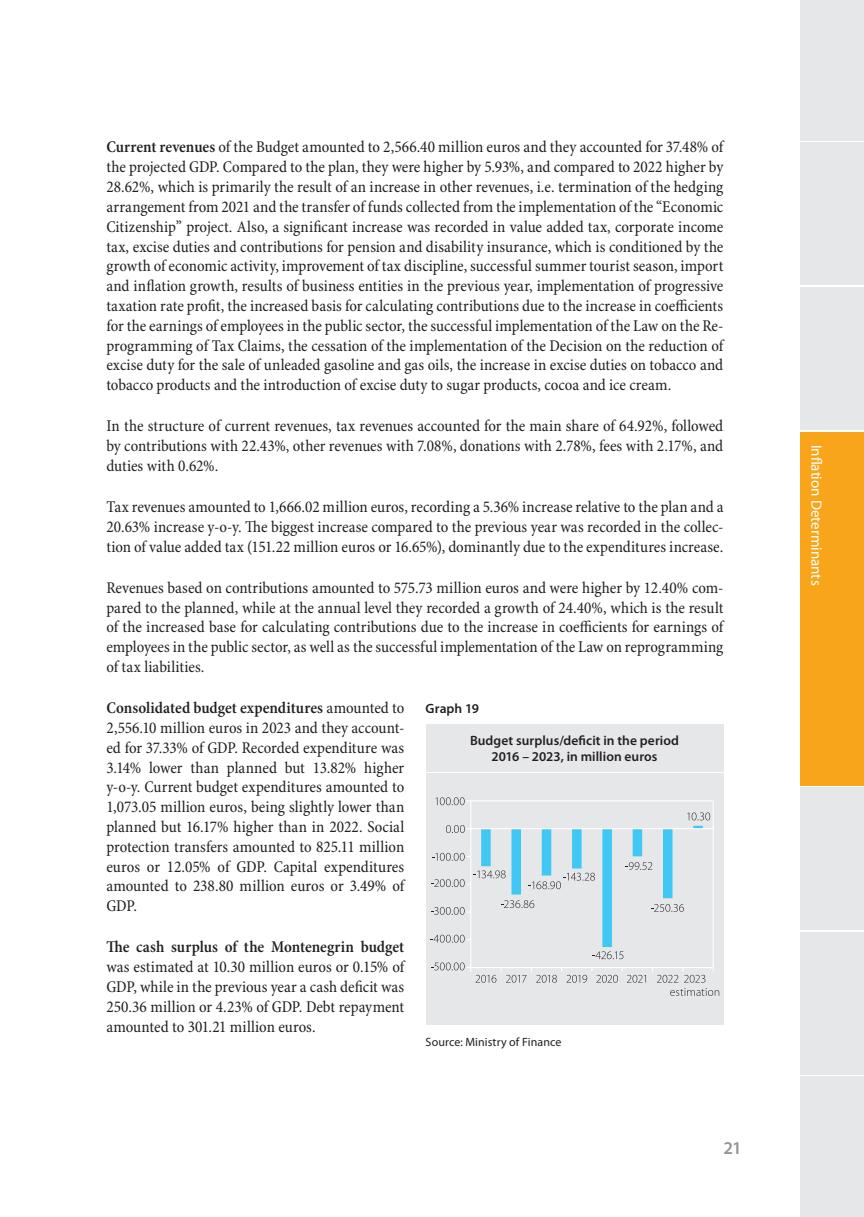
<style>
.page{position:relative;width:864px;height:1217px;background:#fff}
.page>*{position:absolute;margin:0;border:0;box-sizing:border-box;transform-origin:0 0}
.t1{font:600 18px "Myriad Pro";color:#939598}
.t2{font:condensed 16.5px/19.8px "Minion Pro";color:#231f20;text-align:justify}
.t3{font:600 condensed 16.5px "Minion Pro";letter-spacing:-.005em;color:#231f20}
.t4{font:15px "Myriad Pro";color:#fff}
.t5{font:600 13.5px/16.2px "Myriad Pro";letter-spacing:.005em;color:#231f20;text-align:center}
.t6{font:12px "Myriad Pro";letter-spacing:.005em;color:#231f20}
.s1{font-weight:600}
</style>
<div class="page">
<div style="left:799px;top:0;width:64px;height:140px;background:#e6e7e9"></div>
<div style="left:799px;top:1076px;width:64px;height:140px;background:#e6e7e9"></div>
<div style="left:799px;top:931px;width:64px;height:143px;background:#e6e7e9"></div>
<div style="left:799px;top:787px;width:64px;height:142px;background:#e6e7e9"></div>
<div style="left:799px;top:287px;width:64px;height:142px;background:#e6e7e9"></div>
<div style="left:799px;top:142px;width:64px;height:143px;background:#e6e7e9"></div>
<div style="left:799px;top:432px;width:64px;height:352px;background:#f9a51b"></div>
<div style="left:425px;top:773px;width:298px;height:250px;background:#e6e7e9"></div>
<div style="left:425px;top:724px;width:298px;height:47px;background:#e6e7e9"></div>
<hr style="left:470px;top:800px;width:242px;height:1px;background:#fff">
<hr style="left:470px;top:800px;width:1px;height:167px;background:#fff">
<hr style="left:712px;top:800px;width:1px;height:167px;background:#fff">
<svg style="left:435px;top:797px;width:35px;height:8px"></svg>
<svg style="left:430px;top:812px;width:289px;height:183px"></svg>
<p class="t2" style="left:106px;top:138px;width:618px"><span class="s1">Current revenues</span> of the Budget amounted to 2,566.40 million euros and they accounted for 37.48% of the projected GDP. Compared to the plan, they were higher by 5.93%, and compared to 2022 higher by 28.62%, which is primarily the result of an increase in other revenues, i.e. termination of the hedging arrangement from 2021 and the transfer of funds collected from the implementation of the “Economic Citizenship” project. Also, a significant increase was recorded in value added tax, corporate income tax, excise duties and contributions for pension and disability insurance, which is conditioned by the growth of economic activity, improvement of tax discipline, successful summer tourist season, import and inflation growth, results of business entities in the previous year, implementation of progressive taxation rate profit, the increased basis for calculating contributions due to the increase in coefficients for the earnings of employees in the public sector, the successful implementation of the Law on the Re&shy;programming of Tax Claims, the cessation of the implementation of the Decision on the reduction of excise duty for the sale of unleaded gasoline and gas oils, the increase in excise duties on tobacco and tobacco products and the introduction of excise duty to sugar products, cocoa and ice cream.</p>
<p class="t2" style="left:106px;top:416px;width:618px">In the structure of current revenues, tax revenues accounted for the main share of 64.92%, followed by contributions with 22.43%, other revenues with 7.08%, donations with 2.78%, fees with 2.17%, and duties with 0.62%.</p>
<p class="t2" style="left:106px;top:497px;width:618px">Tax revenues amounted to 1,666.02 million euros, recording a 5.36% increase relative to the plan and a 20.63% increase y-o-y. The biggest increase compared to the previous year was recorded in the collec&shy;tion of value added tax (151.22 million euros or 16.65%), dominantly due to the expenditures increase.</p>
<p class="t2" style="left:106px;top:578px;width:618px">Revenues based on contributions amounted to 575.73 million euros and were higher by 12.40% com&shy;pared to the planned, while at the annual level they recorded a growth of 24.40%, which is the result of the increased base for calculating contributions due to the increase in coefficients for earnings of employees in the public sector, as well as the successful implementation of the Law on reprogramming of tax liabilities.</p>
<p class="t2" style="left:106px;top:698px;width:299px"><span class="s1">Consolidated budget expenditures</span> amounted to 2,556.10 million euros in 2023 and they account&shy;ed for 37.33% of GDP. Recorded expenditure was 3.14% lower than planned but 13.82% higher y-o-y. Current budget expenditures amounted to 1,073.05 million euros, being slightly lower than planned but 16.17% higher than in 2022. Social protection transfers amounted to 825.11 million euros or 12.05% of GDP. Capital expenditures amounted to 238.80 million euros or 3.49% of GDP.</p>
<p class="t3" style="left:106px;top:936px;width:299px">The cash surplus of the Montenegrin budget</p>
<p class="t2" style="left:106px;top:957px;width:299px">was estimated at 10.30 million euros or 0.15% of GDP, while in the previous year a cash deficit was 250.36 million or 4.23% of GDP. Debt repayment amounted to 301.21 million euros.</p>
<p class="t5" style="left:425px;top:700px;width:55px">Graph 19</p>
<p class="t5" style="left:470px;top:731px;width:210px">Budget surplus/deficit in the period<br>2016 – 2023, in million euros</p>
<p class="t6" style="left:425px;top:1034px;width:137px">Source: Ministry of Finance</p>
<p class="t1" style="left:723px;top:1136px;width:20px">21</p>
<p class="t4" style="left:825px;top:444px;width:142px;rotate:90deg">Inflation Determinants</p>
</div>
